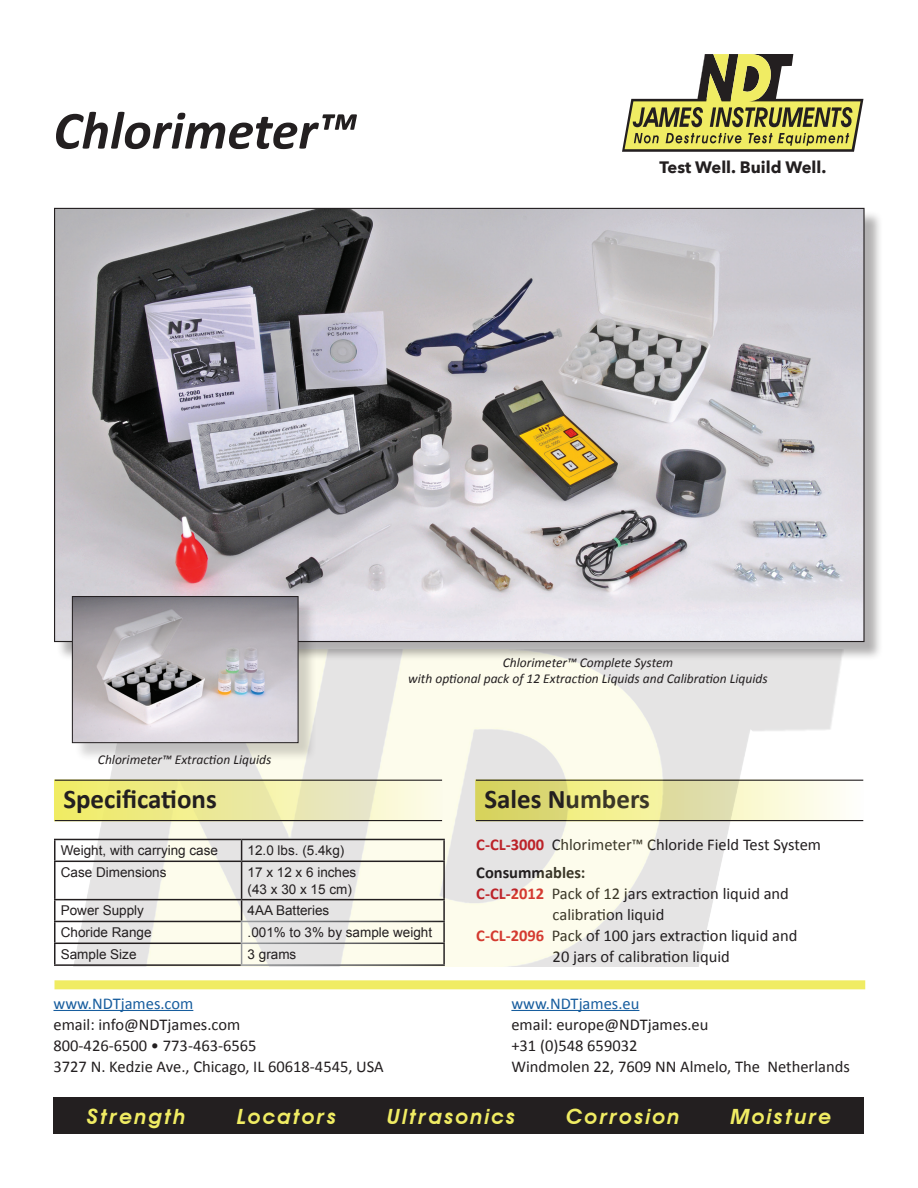
<style>
.page{position:relative;width:918px;height:1188px;background:#fff}
.page>*{position:absolute;margin:0;border:0;box-sizing:border-box;transform-origin:0 0}
.t1{font:italic 700 54px "Calibri";color:#231f20}
.t2{font:700 27px "Calibri";color:#231f20}
.t3{font:italic 600 21px "Avant Garde IT Cby BT";letter-spacing:.1em;color:#f0ec63}
.t4{font:16.5px/21px "Calibri";color:#231f20}
.t5{font:16.5px "Calibri";color:#175d9e}
.t6{font:700 16.5px "Avenir Next";color:#231f20}
.t7{font:13.5px/16.5px "Arial";color:#231f20}
.t8{font:italic 13.5px/16.2px "Calibri";color:#231f20;text-align:center}
.s1{font-weight:700;color:#d1232a}
.s2{font-weight:700}
</style>
<div class="page">
<hr style="left:511px;top:1010px;width:128px;height:1px;background:#175d9e">
<hr style="left:53px;top:1010px;width:140px;height:1px;background:#175d9e">
<div style="left:55px;top:980px;width:810px;height:9px;background:#f0ec63"></div>
<div style="left:54px;top:1097px;width:810px;height:37px;background:#231f20"></div>
<svg style="left:622px;top:54px;width:241px;height:98px"></svg>
<div style="left:475px;top:780px;width:389px;height:41px;background:#fefef9"></div>
<hr style="left:476px;top:780px;width:387px;height:1px;background:#231f20">
<hr style="left:476px;top:820px;width:387px;height:1px;background:#231f20">
<img style="left:73px;top:661px;width:771px;height:305px">
<div style="left:56px;top:210px;width:827px;height:451px;background:#231f20;opacity:.35"></div>
<img style="left:56px;top:210px;width:807px;height:430px">
<div style="left:54px;top:780px;width:389px;height:41px;background:linear-gradient(to right,#ece861,#f3f2e7);border:2px solid #f0ec63"></div>
<hr style="left:55px;top:780px;width:387px;height:1px;background:#231f20">
<hr style="left:55px;top:820px;width:387px;height:1px;background:#231f20">
<hr style="left:54px;top:839px;width:188px;height:1px;background:#231f20">
<hr style="left:54px;top:840px;width:2px;height:21px;background:#231f20">
<hr style="left:242px;top:839px;width:203px;height:1px;background:#231f20">
<svg style="left:241px;top:840px;width:1px;height:21px"></svg>
<hr style="left:443px;top:840px;width:2px;height:21px;background:#231f20">
<hr style="left:54px;top:861px;width:188px;height:1px;background:#231f20">
<hr style="left:54px;top:862px;width:2px;height:37px;background:#231f20">
<hr style="left:242px;top:861px;width:203px;height:1px;background:#231f20">
<hr style="left:241px;top:862px;width:1px;height:37px;background:#231f20">
<hr style="left:443px;top:862px;width:2px;height:37px;background:#231f20">
<hr style="left:54px;top:899px;width:188px;height:1px;background:#231f20">
<hr style="left:54px;top:900px;width:2px;height:21px;background:#231f20">
<hr style="left:242px;top:899px;width:203px;height:1px;background:#231f20">
<hr style="left:443px;top:900px;width:2px;height:21px;background:#231f20">
<hr style="left:54px;top:921px;width:187px;height:1px;background:#231f20">
<hr style="left:54px;top:922px;width:2px;height:21px;background:#231f20">
<hr style="left:54px;top:943px;width:187px;height:1px;background:#231f20">
<hr style="left:54px;top:944px;width:2px;height:20px;background:#231f20">
<hr style="left:54px;top:964px;width:187px;height:2px;background:#231f20">
<hr style="left:241px;top:921px;width:204px;height:1px;background:#fff">
<svg style="left:241px;top:900px;width:1px;height:64px"></svg>
<hr style="left:443px;top:922px;width:2px;height:21px;background:#fff">
<hr style="left:241px;top:943px;width:204px;height:1px;background:#fff">
<hr style="left:443px;top:944px;width:2px;height:20px;background:#fff">
<hr style="left:241px;top:964px;width:204px;height:2px;background:#fff">
<div style="left:74px;top:598px;width:243px;height:163px;background:#231f20;opacity:.2"></div>
<img style="left:74px;top:598px;width:222px;height:143px">
<div style="left:72px;top:596px;width:226px;height:147px;border:1px solid #231f20"></div>
<h1 class="t1" style="left:53px;top:97px;width:304px">Chlorimeter™</h1>
<p class="t6" style="left:660px;top:153px;width:168px">Test Well. Build Well.</p>
<p class="t8" style="left:98px;top:751px;width:175px">Chlorimeter™ Extraction Liquids</p>
<p class="t8" style="left:408px;top:654px;width:361px">Chlorimeter™ Complete System<br>with optional pack of 12 Extraction Liquids and Calibration Liquids</p>
<h2 class="t2" style="left:63px;top:783px;width:155px">Specifications</h2>
<p class="t7" style="left:61px;top:842px;width:159px">Weight, with carrying case</p>
<p class="t7" style="left:248px;top:842px;width:98px">12.0 lbs. (5.4kg)</p>
<p class="t7" style="left:61px;top:864px;width:107px">Case Dimensions</p>
<p class="t7" style="left:248px;top:864px;width:110px">17 x 12 x 6 inches (43 x 30 x 15 cm)</p>
<p class="t7" style="left:61px;top:903px;width:85px">Power Supply</p>
<p class="t7" style="left:248px;top:903px;width:83px">4AA Batteries</p>
<p class="t7" style="left:61px;top:924px;width:92px">Choride Range</p>
<p class="t7" style="left:248px;top:924px;width:186px">.001% to 3% by sample weight</p>
<p class="t7" style="left:61px;top:946px;width:77px">Sample Size</p>
<p class="t7" style="left:248px;top:946px;width:50px">3 grams</p>
<h2 class="t2" style="left:485px;top:783px;width:167px">Sales Numbers</h2>
<p class="t4" style="left:476px;top:830px;width:346px;line-height:27.8px"><span class="s1">C-CL-3000</span> Chlorimeter™ Chloride Field Test System<br><span class="s2">Consummables:</span></p>
<p class="t4" style="left:476px;top:882px;width:314px"><span class="s1">C-CL-2012</span> Pack of 12 jars extraction liquid and</p>
<p class="t4" style="left:553px;top:903px;width:113px">calibration liquid</p>
<p class="t4" style="left:476px;top:924px;width:323px"><span class="s1">C-CL-2096</span> Pack of 100 jars extraction liquid and</p>
<p class="t4" style="left:553px;top:945px;width:179px">20 jars of calibration liquid</p>
<p class="t5" style="left:53px;top:993px;width:141px">www.NDTjames.com</p>
<p class="t4" style="left:53px;top:1013px;width:332px">email: info@NDTjames.com<br>800-426-6500 • 773-463-6565<br>3727 N. Kedzie Ave., Chicago, IL 60618-4545, USA</p>
<p class="t3" style="left:87px;top:1104px;width:100px">Strength</p>
<p class="t3" style="left:237px;top:1104px;width:101px">Locators</p>
<p class="t3" style="left:387px;top:1104px;width:129px">Ultrasonics</p>
<p class="t3" style="left:567px;top:1104px;width:114px">Corrosion</p>
<p class="t3" style="left:731px;top:1104px;width:102px">Moisture</p>
<p class="t5" style="left:511px;top:993px;width:130px">www.NDTjames.eu</p>
<p class="t4" style="left:511px;top:1013px;width:340px">email: europe@NDTjames.eu<br>+31 (0)548 659032<br>Windmolen 22, 7609 NN Almelo, The Netherlands</p>
</div>
